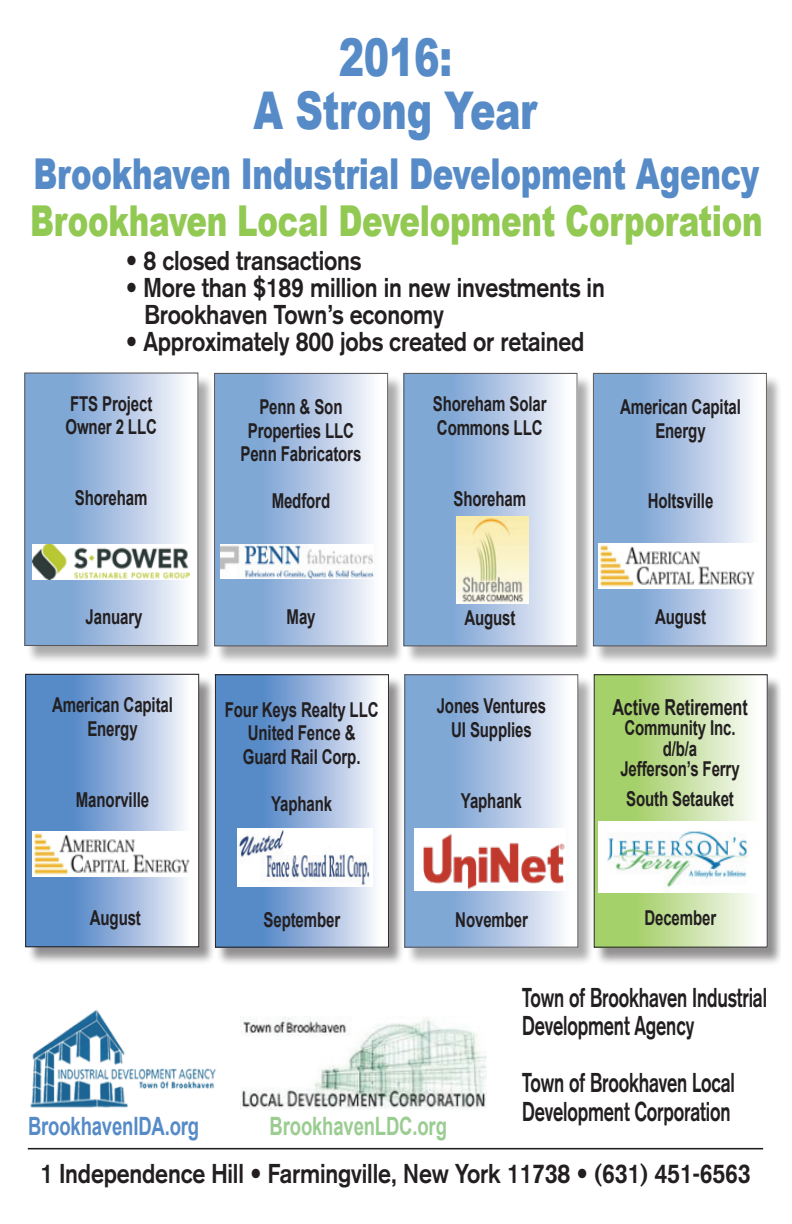
<style>
.page{position:relative;width:792px;height:1224px;background:#fff}
.page>*{position:absolute;margin:0;border:0;box-sizing:border-box;transform-origin:0 0}
.t1{font:900 52px/53.6px "Arial";letter-spacing:-.01em;color:#568bc8;text-align:center;scale:.73 1}
.t2{font:900 42.6px "Arial";letter-spacing:-.01em;color:#568bc8;scale:.73 1}
.t3{font:900 42.6px "Arial";letter-spacing:-.01em;color:#92c953;scale:.73 1}
.t4{font:700 26.8px/26.8px "Akzidenz Grotesk";letter-spacing:-.01em;color:#231f20;scale:.86 1}
.t5{font:700 26.8px/28.4px "Akzidenz Grotesk";letter-spacing:-.01em;color:#231f20;scale:.68 1}
.t6{font:700 25.2px "Arial";letter-spacing:-.01em;color:#568bc8;scale:.73 1}
.t7{font:700 25.2px "Arial";letter-spacing:-.01em;color:#9bcc91;scale:.73 1}
.t8{font:700 22.1px "Arial";letter-spacing:-.01em;color:#231f20;scale:.73 1}
.t9{font:700 20.5px/23.7px "Arial";letter-spacing:-.01em;color:#231f20;text-align:center;scale:.73 1}
</style>
<div class="page">
<img style="left:240px;top:1016px;width:246px;height:93px">
<img style="left:30px;top:1009px;width:186px;height:99px">
<div style="left:26px;top:374px;width:188px;height:291px;background:#231f20;opacity:.5"></div>
<svg style="left:26px;top:375px;width:170px;height:269px;background:#acc4e3"></svg>
<div style="left:215px;top:374px;width:189px;height:291px;background:#231f20;opacity:.5"></div>
<svg style="left:216px;top:375px;width:170px;height:269px;background:#acc4e3"></svg>
<div style="left:405px;top:374px;width:189px;height:291px;background:#231f20;opacity:.5"></div>
<svg style="left:406px;top:375px;width:169px;height:269px;background:#afc6e4"></svg>
<div style="left:594px;top:374px;width:186px;height:291px;background:#231f20;opacity:.5"></div>
<svg style="left:595px;top:375px;width:170px;height:269px;background:#afc6e4"></svg>
<div style="left:27px;top:675px;width:188px;height:291px;background:#231f20;opacity:.5"></div>
<svg style="left:27px;top:676px;width:170px;height:269px;background:#94b3db"></svg>
<div style="left:25px;top:674px;width:174px;height:273px;border:1px solid #231f20"></div>
<div style="left:216px;top:676px;width:189px;height:290px;background:#231f20;opacity:.5"></div>
<svg style="left:217px;top:676px;width:170px;height:270px;background:#94b3db"></svg>
<div style="left:215px;top:674px;width:174px;height:274px;border:1px solid #231f20"></div>
<div style="left:406px;top:676px;width:188px;height:290px;background:#231f20;opacity:.5"></div>
<svg style="left:406px;top:676px;width:170px;height:270px;background:#b0c7e4"></svg>
<div style="left:595px;top:676px;width:185px;height:290px;background:#231f20;opacity:.5"></div>
<svg style="left:596px;top:676px;width:170px;height:270px;background:#c9e2a6"></svg>
<div style="left:594px;top:674px;width:174px;height:274px;border:1px solid #231f20"></div>
<img style="left:33px;top:545px;width:156px;height:34px">
<img style="left:220px;top:544px;width:153px;height:35px">
<img style="left:457px;top:517px;width:72px;height:86px">
<img style="left:598px;top:544px;width:158px;height:45px">
<img style="left:33px;top:832px;width:158px;height:44px">
<img style="left:237px;top:828px;width:136px;height:59px">
<div style="left:414px;top:828px;width:152px;height:62px;background:#fff"></div>
<img style="left:423px;top:834px;width:142px;height:56px">
<img style="left:599px;top:822px;width:159px;height:71px">
<hr style="left:28px;top:1148px;width:735px;height:1px;background:#231f20">
<h1 class="t1" style="left:254px;top:29px;width:390px">2016:<br>A Strong Year</h1>
<h2 class="t2" style="left:34px;top:143px;width:996px">Brookhaven Industrial Development Agency</h2>
<h2 class="t3" style="left:30px;top:190px;width:1005px">Brookhaven Local Development Corporation</h2>
<h3 class="t4" style="left:126px;top:247px;width:276px">• 8 closed transactions</h3>
<h3 class="t4" style="left:145px;top:274px;width:537px;text-indent:-19px">• More than $189 million in new investments in<br>Brookhaven Town’s economy</h3>
<h3 class="t4" style="left:126px;top:328px;width:535px">• Approximately 800 jobs created or retained</h3>
<p class="t9" style="left:65px;top:392px;width:127px;text-align:left">FTS Project<br>Owner 2 LLC</p>
<p class="t9" style="left:75px;top:487px;width:101px">Shoreham</p>
<p class="t9" style="left:241px;top:396px;width:167px">Penn &amp; Son<br>Properties LLC<br>Penn Fabricators</p>
<p class="t9" style="left:272px;top:490px;width:82px">Medford</p>
<p class="t9" style="left:433px;top:393px;width:157px;text-align:left">Shoreham Solar<br>Commons LLC</p>
<p class="t9" style="left:453px;top:488px;width:101px">Shoreham</p>
<p class="t9" style="left:620px;top:396px;width:167px">American Capital<br>Energy</p>
<p class="t9" style="left:648px;top:490px;width:91px">Holtsville</p>
<p class="t9" style="left:86px;top:606px;width:79px">January</p>
<p class="t9" style="left:287px;top:606px;width:41px">May</p>
<p class="t9" style="left:464px;top:606px;width:72px">August</p>
<p class="t9" style="left:655px;top:606px;width:72px">August</p>
<p class="t9" style="left:52px;top:694px;width:167px">American Capital<br>Energy</p>
<p class="t9" style="left:76px;top:789px;width:102px">Manorville</p>
<p class="t9" style="left:225px;top:698px;width:212px">Four Keys Realty LLC<br>United Fence &amp;<br>Guard Rail Corp.</p>
<p class="t9" style="left:271px;top:793px;width:85px">Yaphank</p>
<p class="t9" style="left:437px;top:695px;width:151px">Jones Ventures<br>UI Supplies</p>
<p class="t9" style="left:461px;top:790px;width:85px">Yaphank</p>
<p class="t8" style="left:612px;top:692px;width:187px">Active Retirement</p>
<p class="t9" style="left:620px;top:718px;width:165px;line-height:20.5px">Community Inc. d/b/a<br>Jefferson’s Ferry</p>
<p class="t9" style="left:626px;top:788px;width:149px">South Setauket</p>
<p class="t9" style="left:90px;top:907px;width:72px">August</p>
<p class="t9" style="left:264px;top:908px;width:107px">September</p>
<p class="t9" style="left:455px;top:908px;width:101px">November</p>
<p class="t9" style="left:644px;top:907px;width:100px">December</p>
<h3 class="t5" style="left:522px;top:983px;width:362px">Town of Brookhaven Industrial<br>Development Agency</h3>
<h3 class="t5" style="left:522px;top:1068px;width:314px">Town of Brookhaven Local<br>Development Corporation</h3>
<p class="t6" style="left:28px;top:1110px;width:236px">BrookhavenIDA.org</p>
<p class="t7" style="left:270px;top:1110px;width:245px">BrookhavenLDC.org</p>
<h3 class="t4" style="left:40px;top:1160px;width:828px">1 Independence Hill • Farmingville, New York 11738 • (631) 451-6563</h3>
</div>
